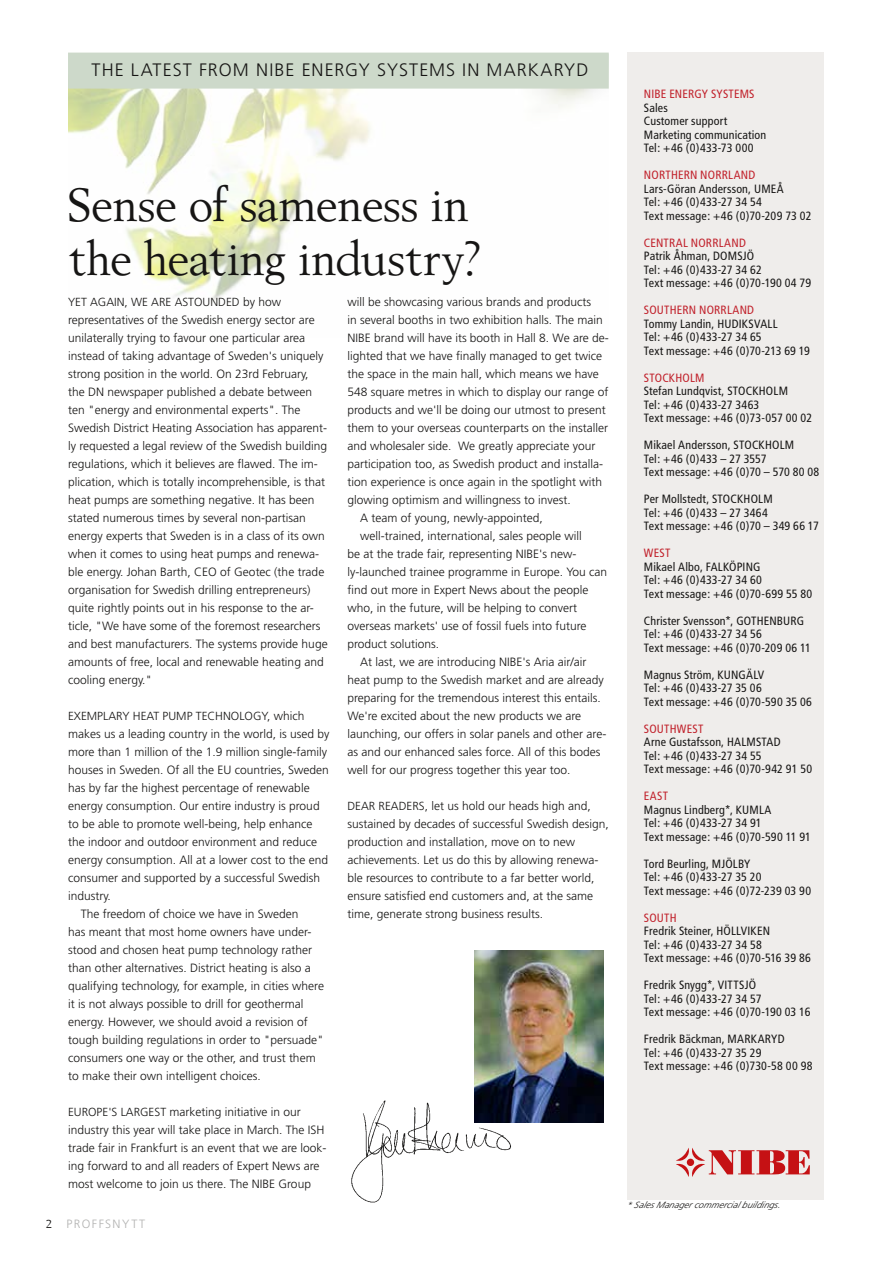
<style>
.page{position:relative;width:893px;height:1263px;background:#fff}
.page>*{position:absolute;margin:0;border:0;box-sizing:border-box;transform-origin:0 0}
.t1{font:49.5px/53.6px "Berling";letter-spacing:-.02em;color:#161514}
.t2{font:300 18px "Frutiger";letter-spacing:.06em;color:#161514}
.t3{font:300 12px/18px "Frutiger";color:#161514}
.t4{font:condensed 12px/13.5px "Frutiger";letter-spacing:.015em;color:#161514}
.t5{font:condensed 12px "Frutiger";letter-spacing:.015em;color:#c1222c}
.t6{font:300 12px "Frutiger";letter-spacing:.115em;color:#b2b2b1}
.t7{font:300 11.7px "Frutiger";color:#161514}
.t8{font:italic 300 9px "Frutiger";color:#161514}
.s1{font-size:12px}
.s2{font-size:11.7px}
.s3{font-family:"Berling";font-weight:400;color:#161514}
</style>
<div class="page">
<svg style="left:68px;top:89px;width:528px;height:213px"></svg>
<div style="left:68px;top:53px;width:541px;height:36px;background:#cdd9ca"></div>
<div style="left:627px;top:53px;width:197px;height:1147px;background:#efedeb"></div>
<img style="left:351px;top:1097px;width:160px;height:106px">
<svg style="left:676px;top:1148px;width:134px;height:29px"></svg>
<img style="left:475px;top:950px;width:129px;height:173px">
<h2 class="t2" style="left:92px;top:60px;width:498px">THE LATEST FROM NIBE ENERGY SYSTEMS IN MARKARYD</h2>
<h1 class="t1" style="left:68px;top:178px;width:415px">Sense of sameness in the heating industry?</h1>
<p class="t7" style="left:68px;top:295px;width:214px">YET AGAIN, WE ARE ASTOUNDED <span class="s1">by how</span></p>
<p class="t3" style="left:68px;top:311px;width:261px">representatives of the Swedish energy sector are unilaterally trying to favour one particular area instead of taking advantage of Sweden's uniquely strong position in the world. On 23rd February, the DN newspaper published a debate between ten "energy and environmental experts". The Swedish District Heating Association has apparent&shy;ly requested a legal review of the Swedish building regulations, which it believes are flawed. The im&shy;plication, which is totally incomprehensible, is that heat pumps are something negative. It has been stated numerous times by several non-partisan energy experts that Sweden is in a class of its own when it comes to using heat pumps and renewa&shy;ble energy. Johan Barth, CEO of Geotec (the trade organisation for Swedish drilling entrepreneurs) quite rightly points out in his response to the ar&shy;ticle, "We have some of the foremost researchers and best manufacturers. The systems provide huge amounts of free, local and renewable heating and cooling energy."</p>
<p class="t7" style="left:68px;top:709px;width:238px">EXEMPLARY HEAT PUMP TECHNOLOGY, <span class="s1">which</span></p>
<p class="t3" style="left:68px;top:725px;width:263px">makes us a leading country in the world, is used by</p>
<p class="t3" style="left:68px;top:743px;width:261px">more than 1 million of the 1.9 million single-family</p>
<p class="t3" style="left:68px;top:761px;width:262px">houses in Sweden. Of all the EU countries, Sweden</p>
<p class="t3" style="left:68px;top:779px;width:243px">has by far the highest percentage of renewable</p>
<p class="t3" style="left:68px;top:797px;width:253px">energy consumption. Our entire industry is proud</p>
<p class="t3" style="left:68px;top:815px;width:246px">to be able to promote well-being, help enhance</p>
<p class="t3" style="left:68px;top:833px;width:250px">the indoor and outdoor environment and reduce</p>
<p class="t3" style="left:68px;top:851px;width:262px">energy consumption. All at a lower cost to the end</p>
<p class="t3" style="left:68px;top:869px;width:254px">consumer and supported by a successful Swedish</p>
<p class="t3" style="left:68px;top:887px;width:44px">industry.</p>
<p class="t3" style="left:81px;top:905px;width:219px">The freedom of choice we have in Sweden</p>
<p class="t3" style="left:68px;top:923px;width:245px">has meant that most home owners have under-</p>
<p class="t3" style="left:68px;top:941px;width:246px">stood and chosen heat pump technology rather</p>
<p class="t3" style="left:68px;top:959px;width:244px">than other alternatives. District heating is also a</p>
<p class="t3" style="left:68px;top:977px;width:258px">qualifying technology, for example, in cities where</p>
<p class="t3" style="left:68px;top:995px;width:237px">it is not always possible to drill for geothermal</p>
<p class="t3" style="left:68px;top:1013px;width:241px">energy. However, we should avoid a revision of</p>
<p class="t3" style="left:68px;top:1031px;width:257px">tough building regulations in order to "persuade"</p>
<p class="t3" style="left:68px;top:1049px;width:249px">consumers one way or the other, and trust them</p>
<p class="t3" style="left:68px;top:1067px;width:194px">to make their own intelligent choices.</p>
<p class="t3" style="left:68px;top:1103px;width:260px"><span class="s2">EUROPE'S LARGEST</span> marketing initiative in our industry this year will take place in March. The ISH trade fair in Frankfurt is an event that we are look&shy;ing forward to and all readers of Expert News are most welcome to join us there. The NIBE Group</p>
<p class="t3" style="left:347px;top:293px;width:245px">will be showcasing various brands and products</p>
<p class="t3" style="left:347px;top:311px;width:257px">in several booths in two exhibition halls. The main</p>
<p class="t3" style="left:347px;top:329px;width:263px">NIBE brand will have its booth in Hall 8. We are de-</p>
<p class="t3" style="left:347px;top:347px;width:256px">lighted that we have finally managed to get twice</p>
<p class="t3" style="left:347px;top:365px;width:253px">the space in the main hall, which means we have</p>
<p class="t3" style="left:347px;top:383px;width:262px">548 square metres in which to display our range of</p>
<p class="t3" style="left:347px;top:401px;width:260px">products and we'll be doing our utmost to present</p>
<p class="t3" style="left:347px;top:419px;width:262px">them to your overseas counterparts on the installer</p>
<p class="t3" style="left:347px;top:437px;width:250px">and wholesaler side. We greatly appreciate your</p>
<p class="t3" style="left:347px;top:455px;width:257px">participation too, as Swedish product and installa-</p>
<p class="t3" style="left:347px;top:473px;width:256px">tion experience is once again in the spotlight with</p>
<p class="t3" style="left:347px;top:491px;width:225px">glowing optimism and willingness to invest.</p>
<p class="t3" style="left:360px;top:509px;width:184px">A team of young, newly-appointed,</p>
<p class="t3" style="left:360px;top:527px;width:223px">well-trained, international, sales people will</p>
<p class="t3" style="left:347px;top:545px;width:231px">be at the trade fair, representing NIBE's new-</p>
<p class="t3" style="left:347px;top:563px;width:261px">ly-launched trainee programme in Europe. You can</p>
<p class="t3" style="left:347px;top:581px;width:243px">find out more in Expert News about the people</p>
<p class="t3" style="left:347px;top:599px;width:231px">who, in the future, will be helping to convert</p>
<p class="t3" style="left:347px;top:617px;width:241px">overseas markets' use of fossil fuels into future</p>
<p class="t3" style="left:347px;top:635px;width:93px">product solutions.</p>
<p class="t3" style="left:360px;top:653px;width:228px">At last, we are introducing NIBE's Aria air/air</p>
<p class="t3" style="left:347px;top:671px;width:258px">heat pump to the Swedish market and are already</p>
<p class="t3" style="left:347px;top:689px;width:255px">preparing for the tremendous interest this entails.</p>
<p class="t3" style="left:347px;top:707px;width:235px">We're excited about the new products we are</p>
<p class="t3" style="left:347px;top:725px;width:260px">launching, our offers in solar panels and other are-</p>
<p class="t3" style="left:347px;top:743px;width:255px">as and our enhanced sales force. All of this bodes</p>
<p class="t3" style="left:347px;top:761px;width:224px">well for our progress together this year too.</p>
<p class="t3" style="left:347px;top:797px;width:263px"><span class="s2">DEAR READERS,</span> let us hold our heads high and, sustained by decades of successful Swedish design, production and installation, move on to new achievements. Let us do this by allowing renewa&shy;ble resources to contribute to a far better world, ensure satisfied end customers and, at the same time, generate strong business results.</p>
<p class="t6" style="left:46px;top:1217px;width:101px"><span class="s3">2</span> PROFFSNYTT</p>
<p class="t5" style="left:644px;top:87px;width:112px">NIBE ENERGY SYSTEMS</p>
<p class="t4" style="left:644px;top:101px;width:124px">Sales<br>Customer support<br>Marketing communication<br>Tel: +46 (0)433-73 000</p>
<p class="t5" style="left:644px;top:168px;width:113px">NORTHERN NORRLAND</p>
<p class="t4" style="left:644px;top:182px;width:169px">Lars-Göran Andersson, UMEÅ<br>Tel: +46 (0)433-27 34 54<br>Text message: +46 (0)70-209 73 02</p>
<p class="t5" style="left:644px;top:236px;width:103px">CENTRAL NORRLAND</p>
<p class="t4" style="left:644px;top:249px;width:169px">Patrik Åhman, DOMSJÖ<br>Tel: +46 (0)433-27 34 62<br>Text message: +46 (0)70-190 04 79</p>
<p class="t5" style="left:644px;top:303px;width:112px">SOUTHERN NORRLAND</p>
<p class="t4" style="left:644px;top:317px;width:167px">Tommy Landin, HUDIKSVALL<br>Tel: +46 (0)433-27 34 65<br>Text message: +46 (0)70-213 69 19</p>
<p class="t5" style="left:644px;top:371px;width:62px">STOCKHOLM</p>
<p class="t4" style="left:644px;top:384px;width:170px">Stefan Lundqvist, STOCKHOLM<br>Tel: +46 (0)433-27 3463<br>Text message: +46 (0)73-057 00 02</p>
<p class="t4" style="left:644px;top:438px;width:177px">Mikael Andersson, STOCKHOLM<br>Tel: +46 (0)433 – 27 3557<br>Text message: +46 (0)70 – 570 80 08</p>
<p class="t4" style="left:644px;top:492px;width:176px">Per Mollstedt, STOCKHOLM<br>Tel: +46 (0)433 – 27 3464<br>Text message: +46 (0)70 – 349 66 17</p>
<p class="t5" style="left:644px;top:546px;width:28px">WEST</p>
<p class="t4" style="left:644px;top:560px;width:170px">Mikael Albo, FALKÖPING<br>Tel: +46 (0)433-27 34 60<br>Text message: +46 (0)70-699 55 80</p>
<p class="t4" style="left:644px;top:614px;width:169px">Christer Svensson*, GOTHENBURG<br>Tel: +46 (0)433-27 34 56<br>Text message: +46 (0)70-209 06 11</p>
<p class="t4" style="left:644px;top:668px;width:170px">Magnus Ström, KUNGÄLV<br>Tel: +46 (0)433-27 35 06<br>Text message: +46 (0)70-590 35 06</p>
<p class="t5" style="left:644px;top:722px;width:61px">SOUTHWEST</p>
<p class="t4" style="left:644px;top:735px;width:170px">Arne Gustafsson, HALMSTAD<br>Tel: +46 (0)433-27 34 55<br>Text message: +46 (0)70-942 91 50</p>
<p class="t5" style="left:644px;top:789px;width:26px">EAST</p>
<p class="t4" style="left:644px;top:803px;width:169px">Magnus Lindberg*, KUMLA<br>Tel: +46 (0)433-27 34 91<br>Text message: +46 (0)70-590 11 91</p>
<p class="t4" style="left:644px;top:857px;width:169px">Tord Beurling, MJÖLBY<br>Tel: +46 (0)433-27 35 20<br>Text message: +46 (0)72-239 03 90</p>
<p class="t5" style="left:644px;top:911px;width:34px">SOUTH</p>
<p class="t4" style="left:644px;top:924px;width:168px">Fredrik Steiner, HÖLLVIKEN<br>Tel: +46 (0)433-27 34 58<br>Text message: +46 (0)70-516 39 86</p>
<p class="t4" style="left:644px;top:978px;width:168px">Fredrik Snygg*, VITTSJÖ<br>Tel: +46 (0)433-27 34 57<br>Text message: +46 (0)70-190 03 16</p>
<p class="t4" style="left:644px;top:1032px;width:170px">Fredrik Bäckman, MARKARYD<br>Tel: +46 (0)433-27 35 29<br>Text message: +46 (0)730-58 00 98</p>
<p class="t8" style="left:626px;top:1200px;width:158px">*SalesManag ercommercialbuildings.</p>
</div>
